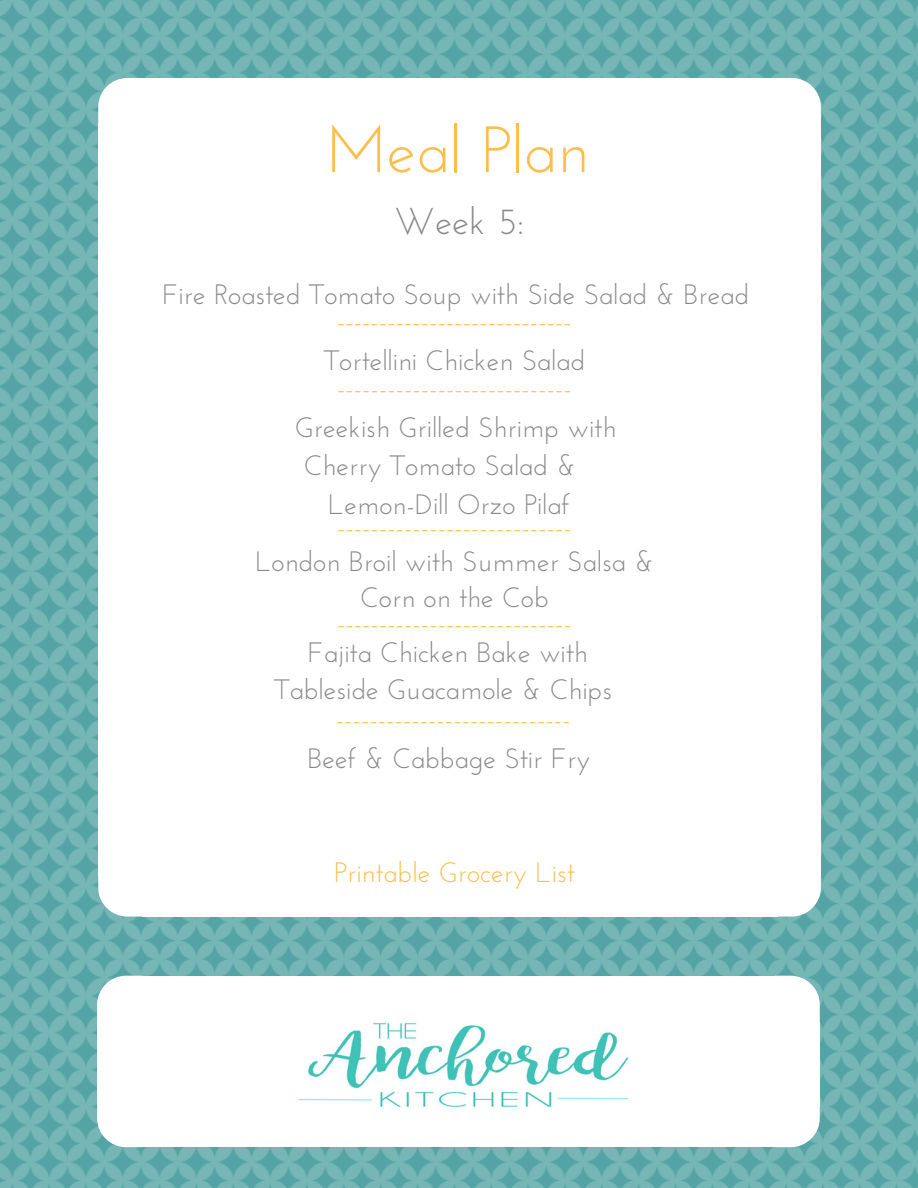
<style>
.page{position:relative;width:918px;height:1188px;background:#fff}
.page>*{position:absolute;margin:0;border:0;box-sizing:border-box;transform-origin:0 0}
.t1{font:65.4px "Josefin Sans";color:#ffbd4a}
.t2{font:37.35px "Josefin Sans";color:#888}
.t3{font:28.05px/36px "Josefin Sans";color:#888;text-align:center}
.t4{font:28.05px "Josefin Sans";color:#ffbd4a}
</style>
<div class="page">
<img style="left:0;top:0;width:918px;height:1188px">
<svg style="left:777px;top:78px;width:44px;height:46px"></svg>
<div style="left:776px;top:124px;width:45px;height:752px;background:#fff"></div>
<div style="left:142px;top:124px;width:635px;height:752px;background:#fff"></div>
<div style="left:142px;top:78px;width:635px;height:48px;background:#fff"></div>
<svg style="left:98px;top:78px;width:44px;height:46px"></svg>
<div style="left:98px;top:124px;width:45px;height:752px;background:#fff"></div>
<div style="left:142px;top:874px;width:635px;height:43px;background:#fff"></div>
<svg style="left:98px;top:876px;width:44px;height:41px"></svg>
<svg style="left:777px;top:876px;width:44px;height:41px"></svg>
<svg style="left:776px;top:976px;width:44px;height:46px"></svg>
<div style="left:775px;top:1022px;width:45px;height:85px;background:#fff"></div>
<div style="left:141px;top:1022px;width:635px;height:85px;background:#fff"></div>
<div style="left:141px;top:976px;width:635px;height:47px;background:#fff"></div>
<svg style="left:97px;top:976px;width:44px;height:46px"></svg>
<div style="left:97px;top:1022px;width:45px;height:85px;background:#fff"></div>
<div style="left:141px;top:1105px;width:635px;height:42px;background:#fff"></div>
<svg style="left:97px;top:1107px;width:44px;height:40px"></svg>
<svg style="left:776px;top:1107px;width:44px;height:40px"></svg>
<img style="left:298px;top:1022px;width:331px;height:85px">
<h1 class="t1" style="left:326px;top:123px;width:265px">Meal Plan</h1>
<h2 class="t2" style="left:394px;top:206px;width:131px">Week 5:</h2>
<p class="t3" style="left:162px;top:279px;width:589px">Fire Roasted Tomato Soup with Side Salad &amp; Bread</p>
<p class="t3" style="left:324px;top:345px;width:263px">Tortellini Chicken Salad</p>
<p class="t4" style="left:337px;top:309px;width:236px">----------------------------</p>
<p class="t4" style="left:337px;top:376px;width:236px">----------------------------</p>
<p class="t3" style="left:295px;top:411px;width:323px">Greekish Grilled Shrimp with</p>
<p class="t3" style="left:304px;top:448px;width:274px;line-height:39.3px;text-align:right">Cherry Tomato Salad &amp;<br>Lemon-Dill Orzo Pilaf</p>
<p class="t4" style="left:337px;top:514px;width:236px">----------------------------</p>
<p class="t3" style="left:255px;top:546px;width:400px">London Broil with Summer Salsa &amp;<br>Corn on the Cob</p>
<p class="t3" style="left:308px;top:636px;width:282px">Fajita Chicken Bake with</p>
<p class="t4" style="left:337px;top:611px;width:236px">----------------------------</p>
<p class="t3" style="left:274px;top:674px;width:340px">Tableside Guacamole &amp; Chips</p>
<p class="t4" style="left:336px;top:707px;width:236px">----------------------------</p>
<p class="t3" style="left:308px;top:743px;width:284px">Beef &amp; Cabbage Stir Fry</p>
<p class="t4" style="left:334px;top:861px;width:242px">Printable Grocery List</p>
</div>
